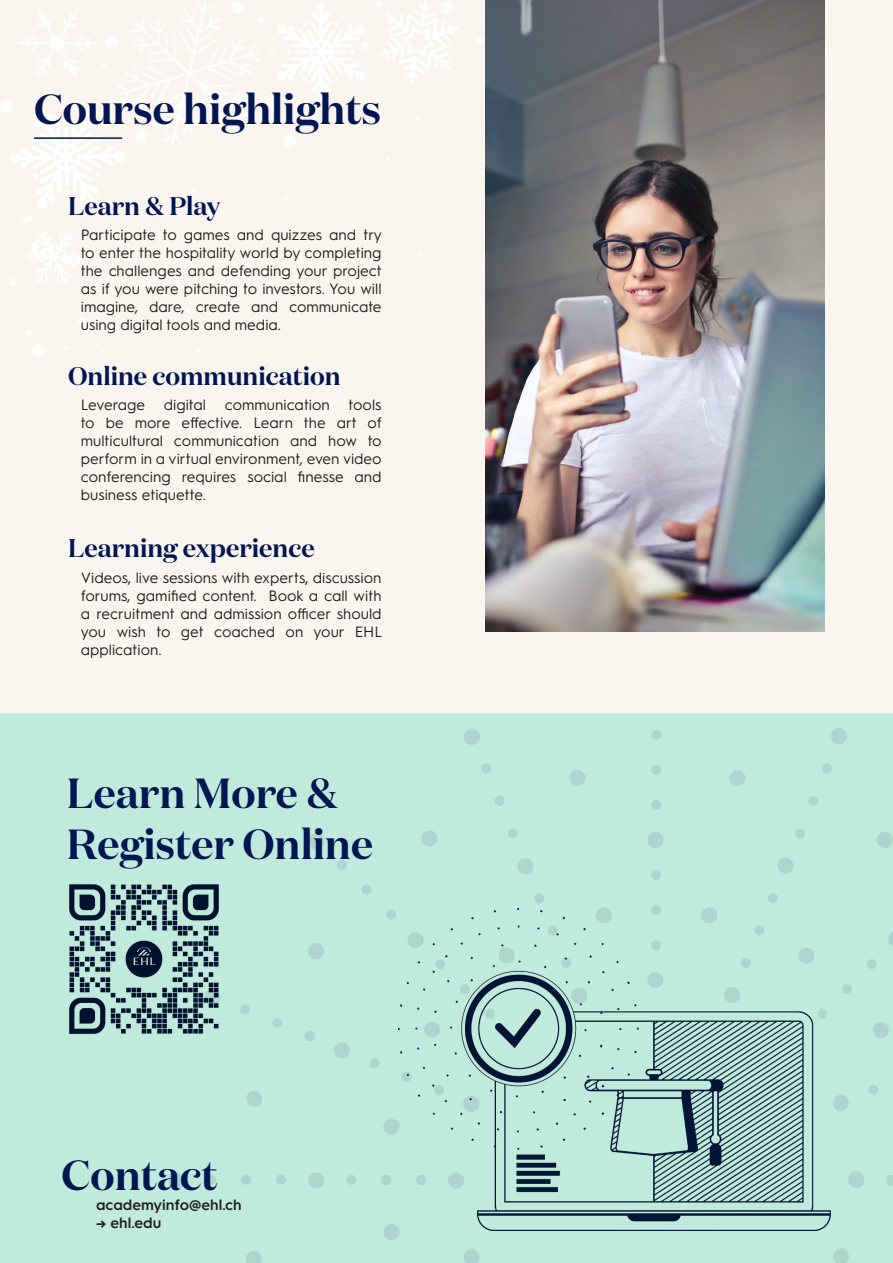
<style>
.page{position:relative;width:893px;height:1263px;background:#fff}
.page>*{position:absolute;margin:0;border:0;box-sizing:border-box;transform-origin:0 0}
.t1{font:600 42px "Domaine Display";color:#001552}
.t2{font:600 25.5px "Domaine Display";color:#001552}
.t3{font:15px/18px "Hurme Geometric Sans 1";color:#231f20;text-align:justify}
.t4{font:600 15px "Hurme Geometric Sans 1";color:#231f20}
</style>
<div class="page">
<div style="left:0;top:713px;width:893px;height:550px;background:#c0ebdc"></div>
<img style="left:68px;top:713px;width:825px;height:550px">
<div style="left:0;top:0;width:893px;height:713px;background:#faf6ef"></div>
<svg style="left:379px;top:0;width:79px;height:83px"></svg>
<svg style="left:24px;top:231px;width:59px;height:53px"></svg>
<svg style="left:271px;top:2px;width:94px;height:101px"></svg>
<svg style="left:9px;top:1px;width:251px;height:208px"></svg>
<svg style="left:196px;top:347px;width:4px;height:4px"></svg>
<svg style="left:449px;top:134px;width:4px;height:4px"></svg>
<div style="left:475px;top:38px;width:8px;height:7px;background:#fff;border-radius:50%"></div>
<div style="left:361px;top:42px;width:8px;height:7px;background:#fff;border-radius:50%"></div>
<div style="left:257px;top:16px;width:8px;height:8px;background:#fff;border-radius:50%"></div>
<div style="left:104px;top:119px;width:8px;height:7px;background:#fff;border-radius:50%"></div>
<div style="left:104px;top:204px;width:8px;height:7px;background:#fff;border-radius:50%"></div>
<div style="left:32px;top:242px;width:8px;height:7px;background:#fff;border-radius:50%"></div>
<div style="left:25px;top:214px;width:7px;height:8px;background:#fff;border-radius:50%"></div>
<div style="left:9px;top:278px;width:7px;height:8px;background:#fff;border-radius:50%"></div>
<div style="left:79px;top:318px;width:7px;height:7px;background:#fff;border-radius:50%"></div>
<div style="left:23px;top:216px;width:7px;height:7px;background:#fff;border-radius:50%"></div>
<div style="left:25px;top:329px;width:7px;height:7px;background:#fff;border-radius:50%"></div>
<div style="left:375px;top:0;width:7px;height:8px;background:#fff;border-radius:50%"></div>
<div style="left:176px;top:254px;width:7px;height:7px;background:#fff;border-radius:50%"></div>
<div style="left:441px;top:2px;width:12px;height:12px;background:#fff;border-radius:50%"></div>
<div style="left:283px;top:135px;width:13px;height:13px;background:#fff;border-radius:50%"></div>
<div style="left:266px;top:97px;width:13px;height:13px;background:#fff;border-radius:50%"></div>
<div style="left:231px;top:2px;width:13px;height:12px;background:#fff;border-radius:50%"></div>
<div style="left:105px;top:35px;width:13px;height:13px;background:#fff;border-radius:50%"></div>
<div style="left:0;top:100px;width:13px;height:13px;background:#fff;border-radius:50%"></div>
<div style="left:32px;top:345px;width:13px;height:12px;background:#fff;border-radius:50%"></div>
<hr style="left:34px;top:137px;width:88px;height:2px;background:#001552">
<img style="left:68px;top:868px;width:166px;height:181px">
<img style="left:485px;top:0;width:339px;height:631px">
<img style="left:398px;top:909px;width:433px;height:321px">
<p class="t1" style="left:34px;top:82px;width:349px">Course highlights</p>
<p class="t2" style="left:68px;top:190px;width:154px">Learn &amp; Play</p>
<p class="t3" style="left:81px;top:224px;width:303px">Participate to games and quizzes and try to enter the hospitality world by completing the challenges and defending your project as if you were pitching to investors. You will imagine, dare, create and communicate using digital tools and media.</p>
<p class="t2" style="left:68px;top:360px;width:274px">Online communication</p>
<p class="t3" style="left:81px;top:395px;width:303px">Leverage digital communication tools to be more effective. Learn the art of multicultural communication and how to perform in a virtual environment, even video conferencing requires social finesse and business etiquette.</p>
<p class="t2" style="left:68px;top:532px;width:248px">Learning experience</p>
<p class="t3" style="left:81px;top:568px;width:303px">Videos, live sessions with experts, discussion forums, gamified content. Book a call with a recruitment and admission officer should you wish to get coached on your EHL application.</p>
<p class="t1" style="left:67px;top:766px;width:272px">Learn More &amp;</p>
<p class="t1" style="left:67px;top:817px;width:308px">Register Online</p>
<p class="t1" style="left:62px;top:1148px;width:158px">Contact</p>
<p class="t4" style="left:96px;top:1194px;width:147px">academyinfo@ehl.ch</p>
<p class="t4" style="left:96px;top:1212px;width:67px">→ ehl.edu</p>
</div>
